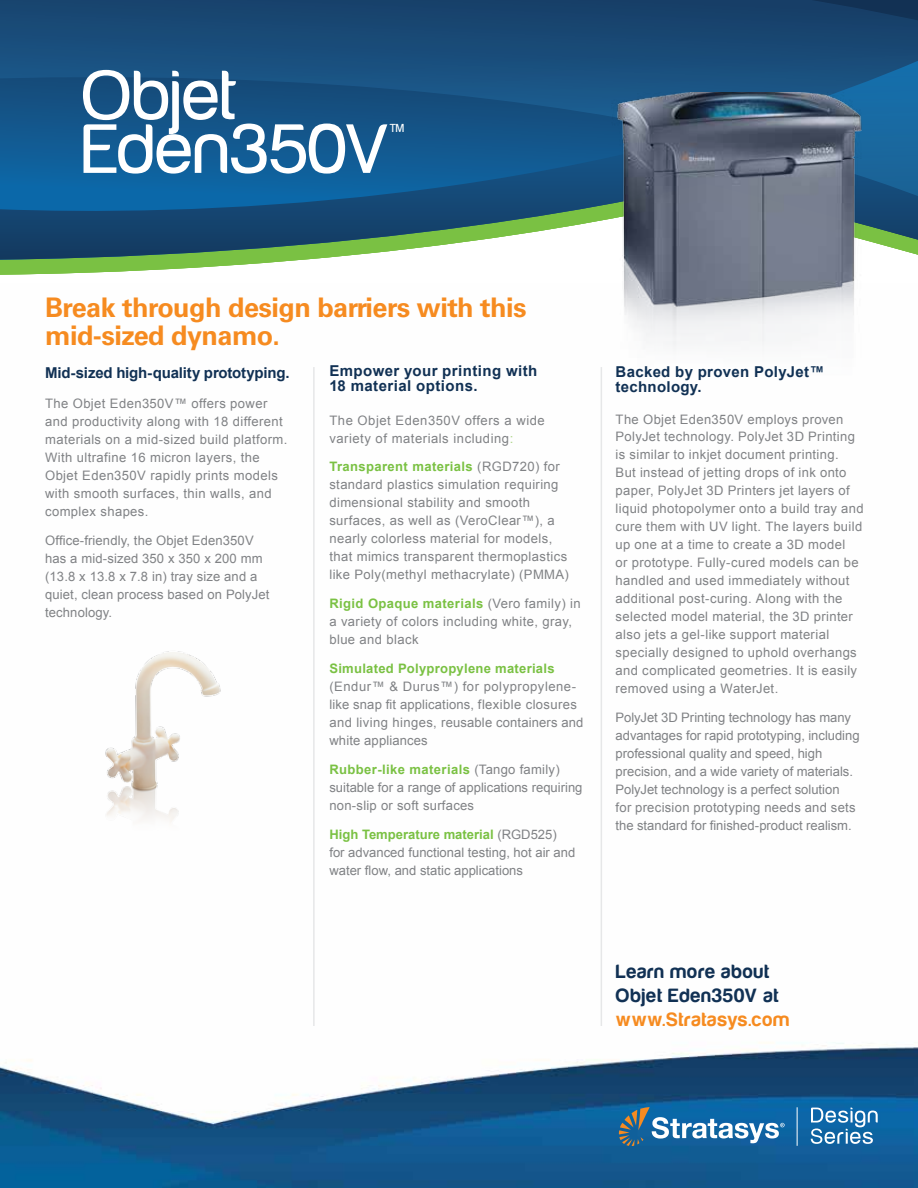
<style>
.page{position:relative;width:918px;height:1188px;background:#fff}
.page>*{position:absolute;margin:0;border:0;box-sizing:border-box;transform-origin:0 0}
.t1{font:72px/53.7px "Harabara Normal";letter-spacing:-.045em;color:#fff}
.t2{font:700 27px/28.5px "Univers";letter-spacing:-.02em;color:#f68b20}
.t3{font:19.95px/23.9px "Harabara";letter-spacing:.055em;color:#113154}
.t4{font:19.95px "Harabara";letter-spacing:.05em;color:#f68b20}
.t5{font:700 15px/15px "Arial";letter-spacing:.02em;color:#113154}
.t6{font:700 15px "Arial";letter-spacing:-.01em;color:#113154}
.t7{font:13.05px/18px "Arial";letter-spacing:.03em;color:#808285}
.t8{font:13.05px/18px "Arial";color:#808285}
.t9{font:13.05px/18px "Arial";letter-spacing:.01em;color:#808285}
.t10{font:700 13.05px "Arial";letter-spacing:.02em;color:#7ac143}
.t11{font:12px "Harabara Normal";color:#fff}
.s1{color:#aed68a}
.s2{font-weight:700;color:#7ac143}
</style>
<div class="page">
<img style="left:0;top:368px;width:918px;height:820px">
<svg style="left:0;top:260px;width:299px;height:15px;fill:#7ac143"></svg>
<svg style="left:0;top:231px;width:918px;height:29px"></svg>
<svg style="left:0;top:0;width:918px;height:231px;background:#175281"></svg>
<svg style="left:811px;top:1108px;width:67px;height:36px"></svg>
<hr style="left:797px;top:1107px;width:1px;height:39px;background:#fff">
<svg style="left:619px;top:1107px;width:166px;height:39px;background:#4481ad"></svg>
<hr style="left:313px;top:367px;width:2px;height:659px;background:#e6e7e8">
<hr style="left:601px;top:367px;width:1px;height:659px;background:#e6e7e8">
<img style="left:611px;top:93px;width:256px;height:301px">
<img style="left:62px;top:640px;width:213px;height:195px">
<h1 class="t1" style="left:80px;top:71px;width:313px">Objet<br>Eden350V</h1>
<p class="t11" style="left:389px;top:122px;width:17px">TM</p>
<h2 class="t2" style="left:45px;top:293px;width:483px">Break through design barriers with this mid-sized dynamo.</h2>
<p class="t6" style="left:45px;top:364px;width:246px">Mid-sized high-quality prototyping.</p>
<p class="t7" style="left:45px;top:395px;width:244px">The Objet Eden350V™ offers power and productivity along with 18 different materials on a mid-sized build platform.<br>With ultrafine 16 micron layers, the Objet Eden350V rapidly prints models with smooth surfaces, thin walls, and complex shapes.</p>
<p class="t9" style="left:45px;top:532px;width:226px">Office-friendly, the Objet Eden350V has a mid-sized 350 x 350 x 200 mm (13.8 x 13.8 x 7.8 in) tray size and a quiet, clean process based on PolyJet technology.</p>
<p class="t5" style="left:329px;top:364px;width:210px">Empower your printing with<br>18 material options.</p>
<p class="t7" style="left:329px;top:411px;width:217px">The Objet Eden350V offers a wide variety of materials including<span class="s1">:</span></p>
<p class="t7" style="left:329px;top:458px;width:241px"><span class="s2">Transparent materials</span> (RGD720) for standard plastics simulation requiring dimensional stability and smooth surfaces, as well as (VeroClear™), a nearly colorless material for models, that mimics transparent thermoplastics like Poly(methyl methacrylate) (PMMA)</p>
<p class="t7" style="left:329px;top:595px;width:253px"><span class="s2">Rigid Opaque materials</span> (Vero family) in a variety of colors including white, gray, blue and black</p>
<p class="t10" style="left:329px;top:661px;width:227px">Simulated Polypropylene materials</p>
<p class="t7" style="left:329px;top:678px;width:256px">(Endur™ &amp; Durus™) for polypropylene&shy;like snap fit applications, flexible closures and living hinges, reusable containers and white appliances</p>
<p class="t8" style="left:329px;top:760px;width:255px"><span class="s2">Rubber-like materials</span> (Tango family) suitable for a range of applications requiring non-slip or soft surfaces</p>
<p class="t8" style="left:329px;top:825px;width:247px"><span class="s2">High Temperature material</span> (RGD525) for advanced functional testing, hot air and water flow, and static applications</p>
<p class="t5" style="left:616px;top:364px;width:210px">Backed by proven PolyJet™ technology.</p>
<p class="t7" style="left:616px;top:410px;width:250px">The Objet Eden350V employs proven PolyJet technology. PolyJet 3D Printing is similar to inkjet document printing.<br>But instead of jetting drops of ink onto paper, PolyJet 3D Printers jet layers of liquid photopolymer onto a build tray and cure them with UV light. The layers build up one at a time to create a 3D model<br>or prototype. Fully-cured models can be handled and used immediately without additional post-curing. Along with the selected model material, the 3D printer also jets a gel-like support material specially designed to uphold overhangs and complicated geometries. It is easily removed using a WaterJet.</p>
<p class="t8" style="left:616px;top:709px;width:246px">PolyJet 3D Printing technology has many advantages for rapid prototyping, including professional quality and speed, high precision, and a wide variety of materials.<br>PolyJet technology is a perfect solution<br>for precision prototyping needs and sets the standard for finished-product realism.</p>
<h3 class="t3" style="left:616px;top:960px;width:164px">Learn more about<br>Objet Eden350V at</h3>
<h3 class="t4" style="left:616px;top:1009px;width:175px">www.Stratasys.com</h3>
</div>
